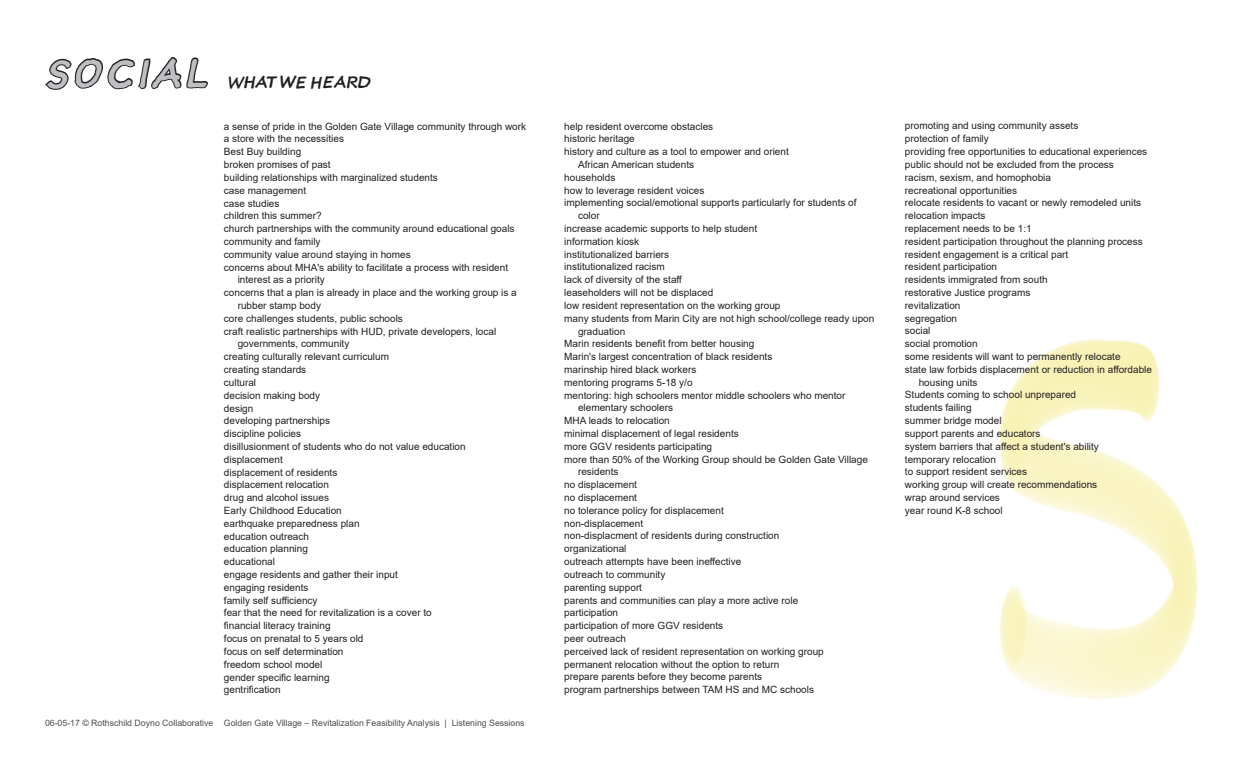
<style>
.page{position:relative;width:1260px;height:765px;background:#fff}
.page>*{position:absolute;margin:0;border:0;box-sizing:border-box;transform-origin:0 0}
.t1{font:italic 37.5px "Sketchnote Text";color:#bebfc2}
.t2{font:italic 16.25px "Sketchnote Text";color:#231f20}
.t3{font:10px "Arial";color:#231f20}
.t4{font:8.75px "Arial";color:#4b4c4d}
</style>
<div class="page">
<img style="left:999px;top:339px;width:199px;height:361px">
<svg style="left:45px;top:57px;width:163px;height:33px"></svg>
<h1 class="t1" style="left:45px;top:48px;width:172px">SOCIAL</h1>
<h2 class="t2" style="left:227px;top:72px;width:145px">WHAT WE HEARD</h2>
<p class="t3" style="left:224px;top:119px;width:304px">a sense of pride in the Golden Gate Village community through work</p>
<p class="t3" style="left:224px;top:132px;width:122px">a store with the necessities</p>
<p class="t3" style="left:224px;top:145px;width:79px">Best Buy building</p>
<p class="t3" style="left:224px;top:158px;width:108px">broken promises of past</p>
<p class="t3" style="left:224px;top:171px;width:215px">building relationships with marginalized students</p>
<p class="t3" style="left:224px;top:183px;width:84px">case management</p>
<p class="t3" style="left:224px;top:196px;width:57px">case studies</p>
<p class="t3" style="left:224px;top:209px;width:99px">children this summer?</p>
<p class="t3" style="left:224px;top:222px;width:292px">church partnerships with the community around educational goals</p>
<p class="t3" style="left:224px;top:235px;width:98px">community and family</p>
<p class="t3" style="left:224px;top:247px;width:188px">community value around staying in homes</p>
<p class="t3" style="left:224px;top:260px;width:286px">concerns about MHA's ability to facilitate a process with resident</p>
<p class="t3" style="left:238px;top:273px;width:89px">interest as a priority</p>
<p class="t3" style="left:224px;top:286px;width:294px">concerns that a plan is already in place and the working group is a</p>
<p class="t3" style="left:238px;top:299px;width:85px">rubber stamp body</p>
<p class="t3" style="left:224px;top:311px;width:180px">core challenges students, public schools</p>
<p class="t3" style="left:224px;top:324px;width:274px">craft realistic partnerships with HUD, private developers, local</p>
<p class="t3" style="left:238px;top:337px;width:113px">governments, community</p>
<p class="t3" style="left:224px;top:350px;width:167px">creating culturally relevant curriculum</p>
<p class="t3" style="left:224px;top:363px;width:84px">creating standards</p>
<p class="t3" style="left:224px;top:375px;width:34px">cultural</p>
<p class="t3" style="left:224px;top:388px;width:98px">decision making body</p>
<p class="t3" style="left:224px;top:401px;width:31px">design</p>
<p class="t3" style="left:224px;top:414px;width:108px">developing partnerships</p>
<p class="t3" style="left:224px;top:427px;width:79px">discipline policies</p>
<p class="t3" style="left:224px;top:440px;width:243px">disillusionment of students who do not value education</p>
<p class="t3" style="left:224px;top:452px;width:60px">displacement</p>
<p class="t3" style="left:224px;top:465px;width:115px">displacement of residents</p>
<p class="t3" style="left:224px;top:478px;width:107px">displacement relocation</p>
<p class="t3" style="left:224px;top:491px;width:107px">drug and alcohol issues</p>
<p class="t3" style="left:224px;top:504px;width:119px">Early Childhood Education</p>
<p class="t3" style="left:224px;top:516px;width:137px">earthquake preparedness plan</p>
<p class="t3" style="left:224px;top:529px;width:87px">education outreach</p>
<p class="t3" style="left:224px;top:542px;width:85px">education planning</p>
<p class="t3" style="left:224px;top:555px;width:53px">educational</p>
<p class="t3" style="left:224px;top:568px;width:175px">engage residents and gather their input</p>
<p class="t3" style="left:224px;top:580px;width:86px">engaging residents</p>
<p class="t3" style="left:224px;top:593px;width:95px">family self sufficiency</p>
<p class="t3" style="left:224px;top:606px;width:209px">fear that the need for revitalization is a cover to</p>
<p class="t3" style="left:224px;top:619px;width:108px">financial literacy training</p>
<p class="t3" style="left:224px;top:632px;width:141px">focus on prenatal to 5 years old</p>
<p class="t3" style="left:224px;top:644px;width:121px">focus on self determination</p>
<p class="t3" style="left:224px;top:657px;width:100px">freedom school model</p>
<p class="t3" style="left:224px;top:670px;width:107px">gender specific learning</p>
<p class="t3" style="left:224px;top:683px;width:58px">gentrification</p>
<p class="t4" style="left:45px;top:717px;width:481px">06-05-17 © Rothschild Doyno Collaborative Golden Gate Village – Revitalization Feasibility Analysis | Listening Sessions</p>
<p class="t3" style="left:564px;top:119px;width:150px">help resident overcome obstacles</p>
<p class="t3" style="left:564px;top:132px;width:72px">historic heritage</p>
<p class="t3" style="left:564px;top:145px;width:226px">history and culture as a tool to empower and orient</p>
<p class="t3" style="left:578px;top:158px;width:118px">African American students</p>
<p class="t3" style="left:564px;top:170px;width:53px">households</p>
<p class="t3" style="left:564px;top:183px;width:142px">how to leverage resident voices</p>
<p class="t3" style="left:564px;top:196px;width:294px">implementing social/emotional supports particularly for students of</p>
<p class="t3" style="left:578px;top:209px;width:23px">color</p>
<p class="t3" style="left:564px;top:222px;width:194px">increase academic supports to help student</p>
<p class="t3" style="left:564px;top:234px;width:77px">information kiosk</p>
<p class="t3" style="left:564px;top:247px;width:107px">institutionalized barriers</p>
<p class="t3" style="left:564px;top:260px;width:102px">institutionalized racism</p>
<p class="t3" style="left:564px;top:273px;width:119px">lack of diversity of the staff</p>
<p class="t3" style="left:564px;top:286px;width:150px">leaseholders will not be displaced</p>
<p class="t3" style="left:564px;top:299px;width:218px">low resident representation on the working group</p>
<p class="t3" style="left:564px;top:311px;width:312px">many students from Marin City are not high school/college ready upon</p>
<p class="t3" style="left:578px;top:324px;width:49px">graduation</p>
<p class="t3" style="left:564px;top:337px;width:192px">Marin residents benefit from better housing</p>
<p class="t3" style="left:564px;top:350px;width:210px">Marin's largest concentration of black residents</p>
<p class="t3" style="left:564px;top:363px;width:134px">marinship hired black workers</p>
<p class="t3" style="left:564px;top:375px;width:130px">mentoring programs 5-18 y/o</p>
<p class="t3" style="left:564px;top:388px;width:283px">mentoring: high schoolers mentor middle schoolers who mentor</p>
<p class="t3" style="left:578px;top:401px;width:97px">elementary schoolers</p>
<p class="t3" style="left:564px;top:414px;width:107px">MHA leads to relocation</p>
<p class="t3" style="left:564px;top:427px;width:176px">minimal displacement of legal residents</p>
<p class="t3" style="left:564px;top:439px;width:149px">more GGV residents participating</p>
<p class="t3" style="left:564px;top:452px;width:305px">more than 50% of the Working Group should be Golden Gate Village</p>
<p class="t3" style="left:578px;top:465px;width:42px">residents</p>
<p class="t3" style="left:564px;top:478px;width:74px">no displacement</p>
<p class="t3" style="left:564px;top:491px;width:74px">no displacement</p>
<p class="t3" style="left:564px;top:503px;width:161px">no tolerance policy for displacement</p>
<p class="t3" style="left:564px;top:516px;width:80px">non-displacement</p>
<p class="t3" style="left:564px;top:529px;width:217px">non-displacment of residents during construction</p>
<p class="t3" style="left:564px;top:542px;width:64px">organizational</p>
<p class="t3" style="left:564px;top:555px;width:179px">outreach attempts have been ineffective</p>
<p class="t3" style="left:564px;top:568px;width:103px">outreach to community</p>
<p class="t3" style="left:564px;top:580px;width:79px">parenting support</p>
<p class="t3" style="left:564px;top:593px;width:235px">parents and communities can play a more active role</p>
<p class="t3" style="left:564px;top:606px;width:55px">participation</p>
<p class="t3" style="left:564px;top:619px;width:160px">participation of more GGV residents</p>
<p class="t3" style="left:564px;top:632px;width:63px">peer outreach</p>
<p class="t3" style="left:564px;top:644px;width:261px">perceived lack of resident representation on working group</p>
<p class="t3" style="left:564px;top:657px;width:217px">permanent relocation without the option to return</p>
<p class="t3" style="left:564px;top:670px;width:199px">prepare parents before they become parents</p>
<p class="t3" style="left:564px;top:683px;width:251px">program partnerships between TAM HS and MC schools</p>
<p class="t3" style="left:905px;top:119px;width:175px">promoting and using community assets</p>
<p class="t3" style="left:905px;top:132px;width:85px">protection of family</p>
<p class="t3" style="left:905px;top:145px;width:244px">providing free opportunities to educational experiences</p>
<p class="t3" style="left:905px;top:157px;width:210px">public should not be excluded from the process</p>
<p class="t3" style="left:905px;top:170px;width:148px">racism, sexism, and homophobia</p>
<p class="t3" style="left:905px;top:183px;width:114px">recreational opportunities</p>
<p class="t3" style="left:905px;top:196px;width:238px">relocate residents to vacant or newly remodeled units</p>
<p class="t3" style="left:905px;top:209px;width:82px">relocation impacts</p>
<p class="t3" style="left:905px;top:222px;width:128px">replacement needs to be 1:1</p>
<p class="t3" style="left:905px;top:234px;width:239px">resident participation throughout the planning process</p>
<p class="t3" style="left:905px;top:247px;width:165px">resident engagement is a critical part</p>
<p class="t3" style="left:905px;top:260px;width:94px">resident participation</p>
<p class="t3" style="left:905px;top:273px;width:144px">residents immigrated from south</p>
<p class="t3" style="left:905px;top:286px;width:127px">restorative Justice programs</p>
<p class="t3" style="left:905px;top:298px;width:57px">revitalization</p>
<p class="t3" style="left:905px;top:311px;width:54px">segregation</p>
<p class="t3" style="left:905px;top:324px;width:27px">social</p>
<p class="t3" style="left:905px;top:337px;width:74px">social promotion</p>
<p class="t3" style="left:905px;top:350px;width:217px">some residents will want to permanently relocate</p>
<p class="t3" style="left:905px;top:362px;width:249px">state law forbids displacement or reduction in affordable</p>
<p class="t3" style="left:919px;top:375px;width:60px">housing units</p>
<p class="t3" style="left:905px;top:388px;width:173px">Students coming to school unprepared</p>
<p class="t3" style="left:905px;top:401px;width:68px">students failing</p>
<p class="t3" style="left:905px;top:414px;width:98px">summer bridge model</p>
<p class="t3" style="left:905px;top:426px;width:137px">support parents and educators</p>
<p class="t3" style="left:905px;top:439px;width:195px">system barriers that affect a student's ability</p>
<p class="t3" style="left:905px;top:452px;width:93px">temporary relocation</p>
<p class="t3" style="left:905px;top:465px;width:124px">to support resident services</p>
<p class="t3" style="left:905px;top:478px;width:194px">working group will create recommendations</p>
<p class="t3" style="left:905px;top:491px;width:97px">wrap around services</p>
<p class="t3" style="left:905px;top:503px;width:99px">year round K-8 school</p>
</div>
